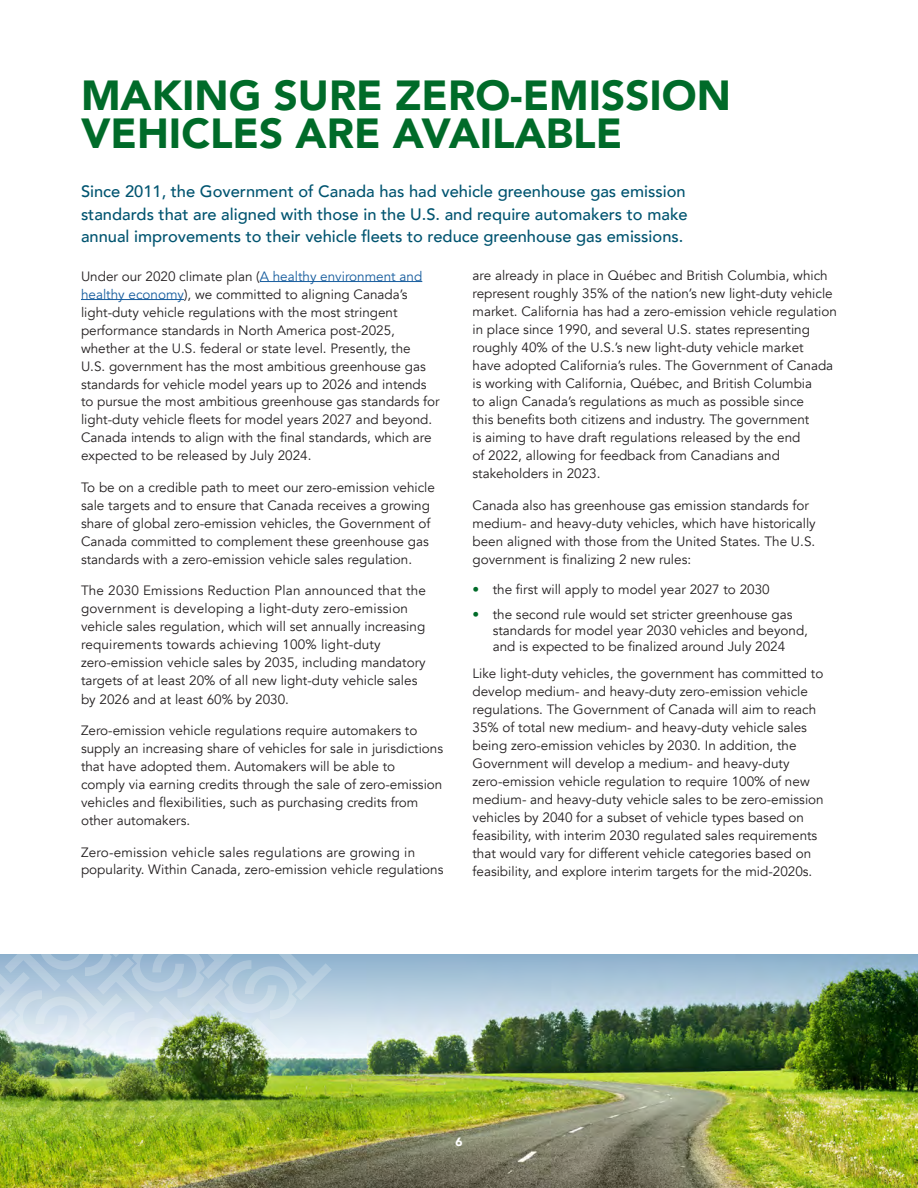
<style>
.page{position:relative;width:918px;height:1188px;background:#fff}
.page>*{position:absolute;margin:0;border:0;box-sizing:border-box;transform-origin:0 0}
.t1{font:900 42px/37.5px "Avenir";color:#006b29}
.Intro_Text{font:500 16.5px/22.5px "Avenir";color:#005470}
.Body{font:13.5px/18px "Avenir";color:#231f20}
.t2{font:900 12px "Avenir";color:#fff}
.s1{color:#175d9e}
.s2{color:#006b29}
</style>
<div class="page">
<img style="left:332px;top:954px;width:586px;height:234px">
<img style="left:0;top:954px;width:332px;height:234px">
<hr style="left:260px;top:281px;width:162px;height:1px;background:#175d9e">
<hr style="left:81px;top:299px;width:103px;height:1px;background:#175d9e">
<h2 class="t1" style="left:81px;top:76px;width:652px">MAKING SURE ZERO-EMISSION<br>VEHICLES ARE AVAILABLE</h2>
<p class="Intro_Text" style="left:81px;top:179px;width:608px">Since 2011, the Government of Canada has had vehicle greenhouse gas emission standards that are aligned with those in the U.S. and require automakers to make annual improvements to their vehicle fleets to reduce greenhouse gas emissions.</p>
<p class="Body" style="left:81px;top:267px;width:360px">Under our 2020 climate plan (<span class="s1">A healthy environment and healthy economy</span>), we committed to aligning Canada’s light-duty vehicle regulations with the most stringent performance standards in North America post-2025, whether at the U.S. federal or state level. Presently, the<br>U.S. government has the most ambitious greenhouse gas standards for vehicle model years up to 2026 and intends to pursue the most ambitious greenhouse gas standards for light-duty vehicle fleets for model years 2027 and beyond.<br>Canada intends to align with the final standards, which are expected to be released by July 2024.</p>
<p class="Body" style="left:81px;top:479px;width:356px">To be on a credible path to meet our zero-emission vehicle sale targets and to ensure that Canada receives a growing share of global zero-emission vehicles, the Government of Canada committed to complement these greenhouse gas standards with a zero-emission vehicle sales regulation.</p>
<p class="Body" style="left:81px;top:582px;width:346px">The 2030 Emissions Reduction Plan announced that the government is developing a light-duty zero-emission vehicle sales regulation, which will set annually increasing requirements towards achieving 100% light-duty zero-emission vehicle sales by 2035, including mandatory targets of at least 20% of all new light-duty vehicle sales by 2026 and at least 60% by 2030.</p>
<p class="Body" style="left:81px;top:722px;width:364px">Zero-emission vehicle regulations require automakers to supply an increasing share of vehicles for sale in jurisdictions that have adopted them. Automakers will be able to<br>comply via earning credits through the sale of zero-emission vehicles and flexibilities, such as purchasing credits from other automakers.</p>
<p class="Body" style="left:81px;top:843px;width:364px">Zero-emission vehicle sales regulations are growing in popularity. Within Canada, zero-emission vehicle regulations</p>
<p class="Body" style="left:472px;top:267px;width:366px">are already in place in Québec and British Columbia, which represent roughly 35% of the nation’s new light-duty vehicle market. California has had a zero-emission vehicle regulation in place since 1990, and several U.S. states representing roughly 40% of the U.S.’s new light-duty vehicle market<br>have adopted California’s rules. The Government of Canada is working with California, Québec, and British Columbia<br>to align Canada’s regulations as much as possible since<br>this benefits both citizens and industry. The government<br>is aiming to have draft regulations released by the end<br>of 2022, allowing for feedback from Canadians and stakeholders in 2023.</p>
<p class="Body" style="left:472px;top:497px;width:345px">Canada also has greenhouse gas emission standards for medium- and heavy-duty vehicles, which have historically been aligned with those from the United States. The U.S. government is finalizing 2 new rules:</p>
<p class="Body" style="left:472px;top:580px;width:299px"><span class="s2">•</span> the first will apply to model year 2027 to 2030</p>
<p class="Body" style="left:493px;top:606px;width:317px;line-height:16.2px;text-indent:-20px"><span class="s2">•</span> the second rule would set stricter greenhouse gas standards for model year 2030 vehicles and beyond, and is expected to be finalized around July 2024</p>
<p class="Body" style="left:472px;top:664px;width:353px">Like light-duty vehicles, the government has committed to develop medium- and heavy-duty zero-emission vehicle regulations. The Government of Canada will aim to reach 35% of total new medium- and heavy-duty vehicle sales being zero-emission vehicles by 2030. In addition, the Government will develop a medium- and heavy-duty zero-emission vehicle regulation to require 100% of new medium- and heavy-duty vehicle sales to be zero-emission vehicles by 2040 for a subset of vehicle types based on feasibility, with interim 2030 regulated sales requirements that would vary for different vehicle categories based on feasibility, and explore interim targets for the mid-2020s.</p>
<p class="t2" style="left:455px;top:1132px;width:9px">6</p>
</div>
